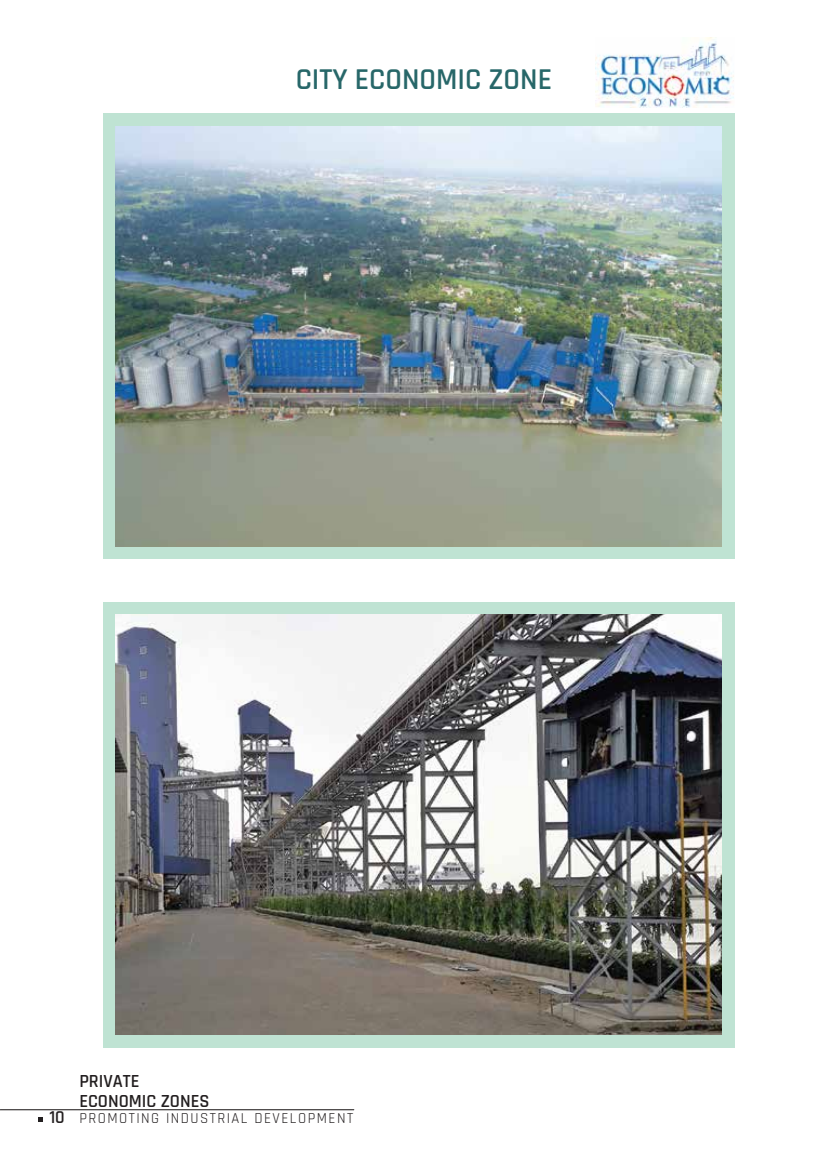
<style>
.page{position:relative;width:837px;height:1161px;background:#fff}
.page>*{position:absolute;margin:0;border:0;box-sizing:border-box;transform-origin:0 0}
.t1{font:600 30px "Rajdhani";color:#276769}
.t2{font:600 18.3px/19.5px "Rajdhani";color:#231f20}
.t3{font:600 18px "Rajdhani";color:#231f20}
.t4{font:15px "Rajdhani";letter-spacing:.1em;color:#231f20}
</style>
<div class="page">
<div style="left:103px;top:602px;width:631px;height:446px;background:#bfe3d3"></div>
<img style="left:115px;top:615px;width:607px;height:420px">
<div style="left:103px;top:113px;width:631px;height:446px;background:#bfe3d3"></div>
<img style="left:115px;top:126px;width:607px;height:420px">
<img style="left:596px;top:38px;width:138px;height:70px">
<svg style="left:38px;top:1118px;width:5px;height:4px"></svg>
<hr style="left:0;top:1109px;width:354px;height:1px;background:#231f20">
<h1 class="t1" style="left:296px;top:61px;width:258px">CITY ECONOMIC ZONE</h1>
<p class="t3" style="left:49px;top:1106px;width:17px">10</p>
<p class="t2" style="left:79px;top:1072px;width:132px">PRIVATE<br>ECONOMIC ZONES</p>
<p class="t4" style="left:79px;top:1110px;width:275px">PROMOTING INDUSTRIAL DEVELOPMENT</p>
</div>
